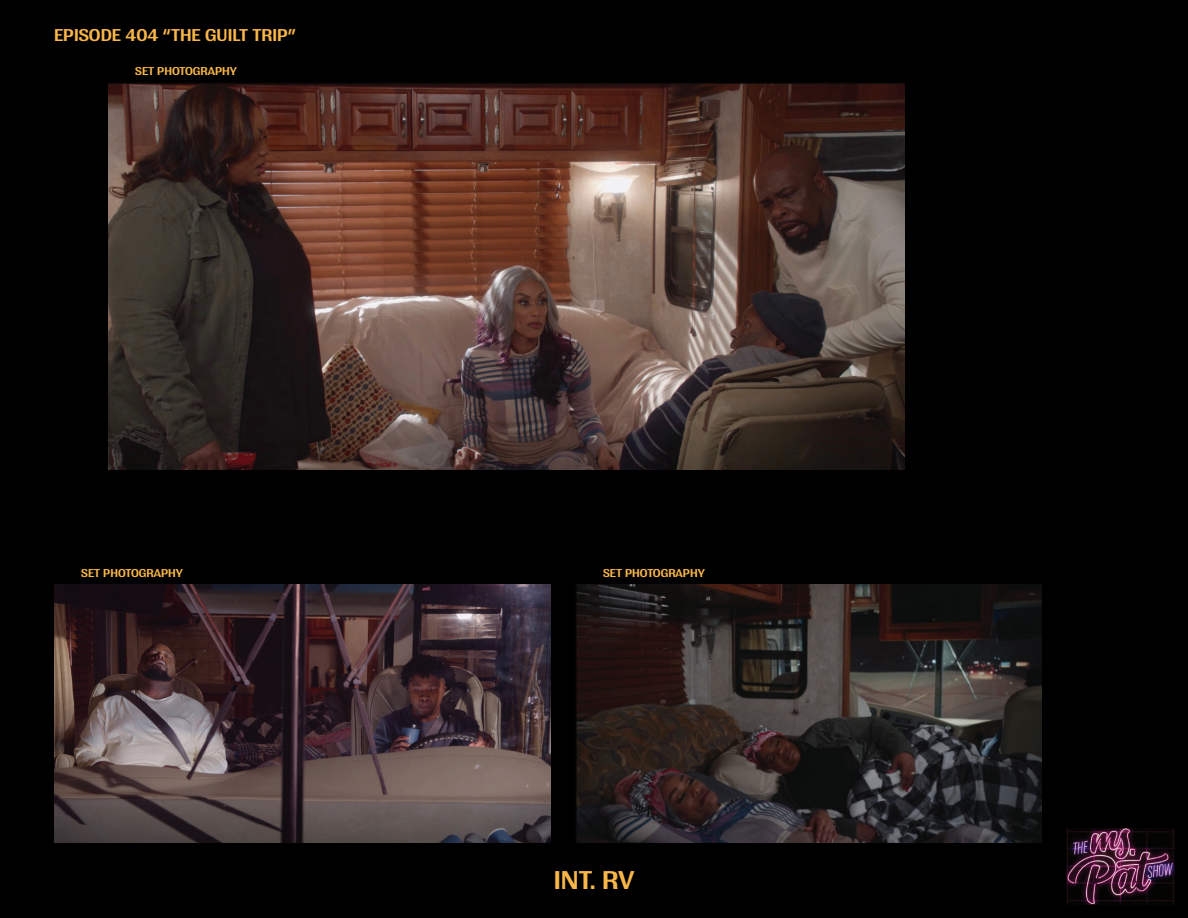
<style>
.page{position:relative;width:1188px;height:918px;background:#000}
.page>*{position:absolute;margin:0;border:0;box-sizing:border-box;transform-origin:0 0}
.t1{font:600 27px "Grange";color:#f9b74a}
.t2{font:600 18px "Grange";color:#fab749}
.t3{font:600 12px "Grange";color:#f9b74a}
</style>
<div class="page">
<img style="left:1066px;top:828px;width:108px;height:76px">
<img style="left:576px;top:585px;width:466px;height:258px">
<img style="left:108px;top:83px;width:796px;height:387px">
<img style="left:54px;top:585px;width:497px;height:258px">
<h2 class="t2" style="left:54px;top:25px;width:244px">EPISODE 404 “THE GUILT TRIP”</h2>
<p class="t3" style="left:135px;top:64px;width:103px">SET PHOTOGRAPHY</p>
<p class="t3" style="left:81px;top:566px;width:103px">SET PHOTOGRAPHY</p>
<p class="t3" style="left:603px;top:566px;width:103px">SET PHOTOGRAPHY</p>
<h1 class="t1" style="left:554px;top:865px;width:82px">INT. RV</h1>
</div>
